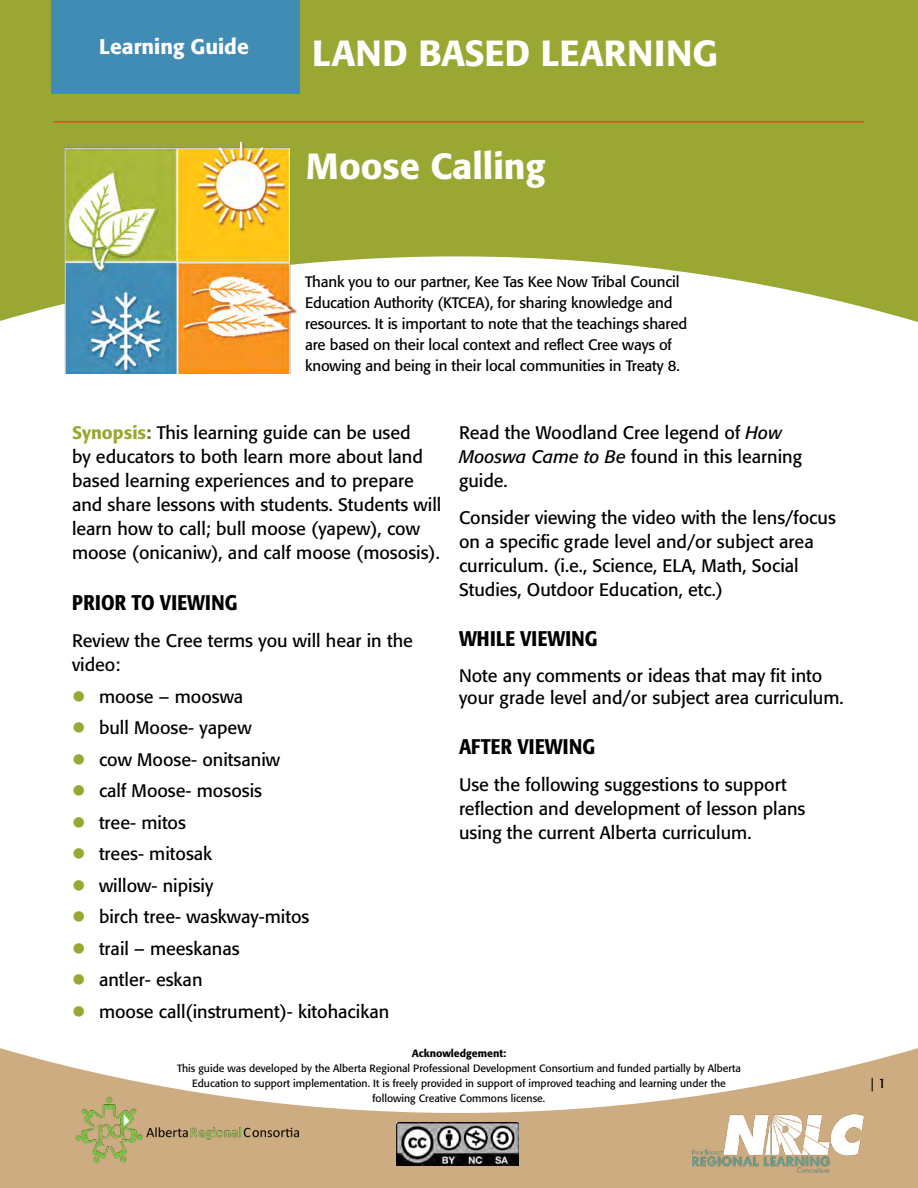
<style>
.page{position:relative;width:918px;height:1188px;background:#fff}
.page>*{position:absolute;margin:0;border:0;box-sizing:border-box;transform-origin:0 0}
.t1{font:500 36px "Formata";color:#fff}
.t2{font:500 condensed 21px "Formata";letter-spacing:.01em;color:#000}
.t3{font:500 21px "Formata";color:#fff}
.t4{font:18px/24px "Formata";color:#000}
.t5{font:15px/21px "Formata";letter-spacing:-.01em;color:#000}
.t6{font:13.5px "Formata";color:#000}
.t7{font:10.5px/15px "Formata";color:#000;text-align:center}
.t8{font:500 10.5px "Formata";color:#000}
.s1{font-weight:500;color:#9aa833}
.s2{font-weight:500;color:#777021}
.s3{font-style:italic}
</style>
<div class="page">
<svg style="left:0;top:1048px;width:918px;height:140px;fill:#ceac81"></svg>
<img style="left:72px;top:1094px;width:239px;height:73px">
<img style="left:692px;top:1114px;width:172px;height:58px">
<img style="left:396px;top:1122px;width:122px;height:43px">
<svg style="left:0;top:0;width:918px;height:322px;background:#a7b34e"></svg>
<div style="left:51px;top:0;width:249px;height:94px;background:#408cb5"></div>
<hr style="left:54px;top:121px;width:810px;height:2px;background:#da491f">
<img style="left:63px;top:135px;width:238px;height:238px">
<p class="t3" style="left:99px;top:34px;width:151px">Learning Guide</p>
<h1 class="t1" style="left:312px;top:31px;width:407px">LAND BASED LEARNING</h1>
<h1 class="t1" style="left:306px;top:144px;width:241px">Moose Calling</h1>
<p class="t5" style="left:305px;top:271px;width:384px">Thank you to our partner, Kee Tas Kee Now Tribal Council Education Authority (KTCEA), for sharing knowledge and resources. It is important to note that the teachings shared are based on their local context and reflect Cree ways of knowing and being in their local communities in Treaty 8.</p>
<p class="t4" style="left:72px;top:420px;width:371px"><span class="s1">Synopsis</span><span class="s2">:</span> This learning guide can be used<br>by educators to both learn more about land based learning experiences and to prepare and share lessons with students. Students will learn how to call; bull moose (yapew), cow moose (onicaniw), and calf moose (mososis).</p>
<p class="t2" style="left:72px;top:590px;width:167px">PRIOR TO VIEWING</p>
<p class="t4" style="left:72px;top:629px;width:342px">Review the Cree terms you will hear in the video:</p>
<p class="t4" style="left:99px;top:681px;width:292px;line-height:31.5px">moose – mooswa<br>bull Moose- yapew<br>cow Moose- onitsaniw<br>calf Moose- mososis<br>tree- mitos<br>trees- mitosak<br>willow- nipisiy<br>birch tree- waskway-mitos<br>trail – meeskanas<br>antler- eskan<br>moose call(instrument)- kitohacikan</p>
<p class="t4" style="left:459px;top:420px;width:345px">Read the Woodland Cree legend of <span class="s3">How<br>Mooswa Came to Be</span> found in this learning guide.</p>
<p class="t4" style="left:459px;top:506px;width:378px">Consider viewing the video with the lens/focus on a specific grade level and/or subject area curriculum. (i.e., Science, ELA, Math, Social Studies, Outdoor Education, etc.)</p>
<p class="t2" style="left:459px;top:626px;width:140px">WHILE VIEWING</p>
<p class="t4" style="left:459px;top:664px;width:386px;line-height:22.5px">Note any comments or ideas that may fit into your grade level and/or subject area curriculum.</p>
<p class="t2" style="left:459px;top:734px;width:138px">AFTER VIEWING</p>
<p class="t4" style="left:459px;top:773px;width:348px">Use the following suggestions to support reflection and development of lesson plans using the current Alberta curriculum.</p>
<p class="t8" style="left:412px;top:1047px;width:96px">Acknowledgement:</p>
<p class="t7" style="left:177px;top:1061px;width:565px">This guide was developed by the Alberta Regional Professional Development Consortium and funded partially by Alberta<br>Education to support implementation. It is freely provided in support of improved teaching and learning under the following Creative Commons license.</p>
<p class="t6" style="left:871px;top:1075px;width:17px">| 1</p>
</div>
